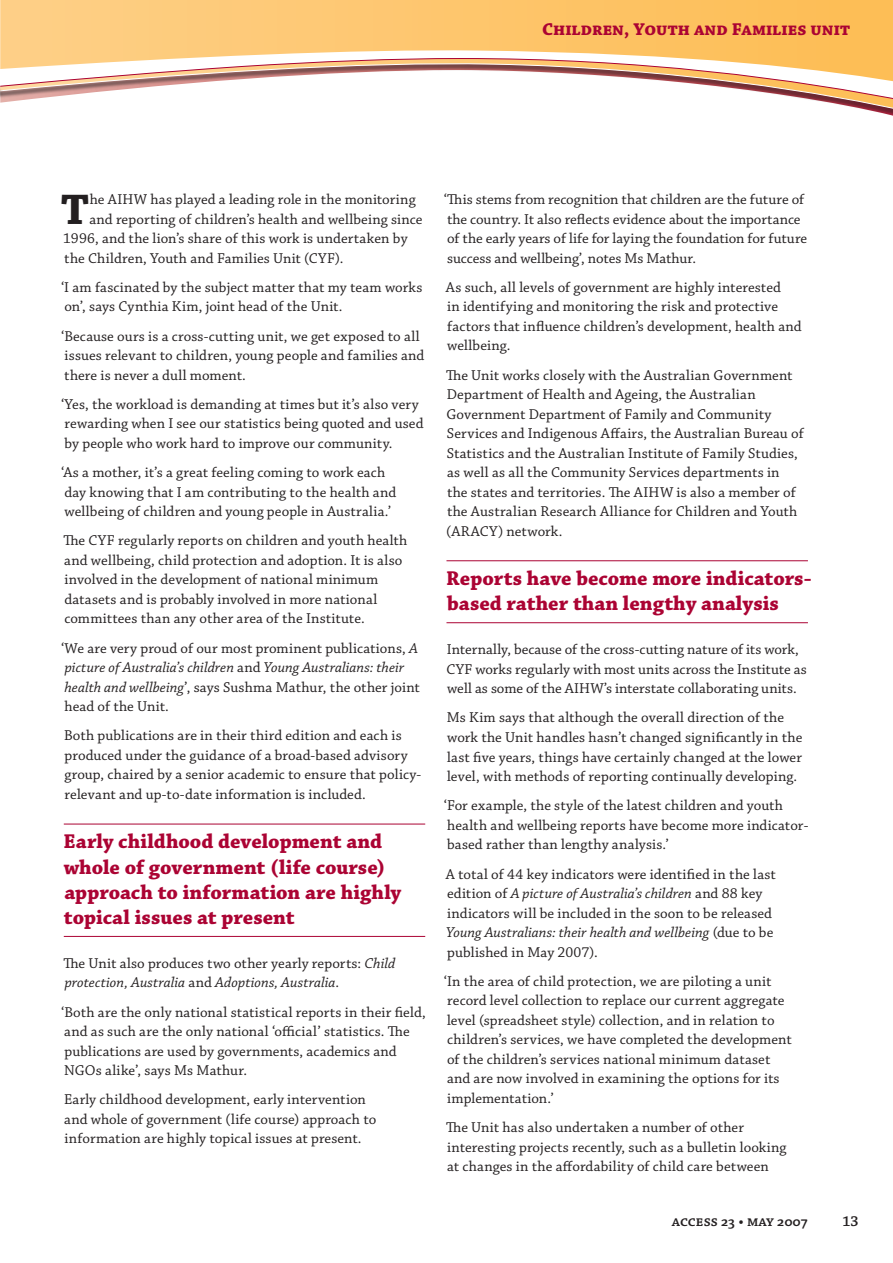
<style>
.page{position:relative;width:893px;height:1263px;background:#fff}
.page>*{position:absolute;margin:0;border:0;box-sizing:border-box;transform-origin:0 0}
.t1{font:700 45px "Chaparral Pro";color:#231f20}
.t2{font:700 21px/25.2px "Chaparral Pro";color:#ab0333}
.t3{font:700 18px "Chaparral Pro";color:#ab0333}
.t4{font:15px/19.5px "Chaparral Pro";letter-spacing:.005em;color:#231f20}
.t5{font:600 15px "Chaparral Pro";color:#231f20}
.s1{font-style:italic}
</style>
<div class="page">
<svg style="left:0;top:0;width:893px;height:57px"></svg>
<hr style="left:64px;top:824px;width:361px;height:1px;background:#ab0333">
<hr style="left:64px;top:936px;width:361px;height:1px;background:#ab0333">
<hr style="left:446px;top:560px;width:362px;height:1px;background:#ab0333">
<hr style="left:446px;top:622px;width:362px;height:1px;background:#ab0333">
<svg style="left:0;top:58px;width:893px;height:58px"></svg>
<p class="t3" style="left:542px;top:18px;width:310px">Children, Youth and Families unit</p>
<h1 class="t1" style="left:61px;top:183px;width:29px">T</h1>
<p class="t4" style="left:90px;top:190px;width:327px">he AIHW has played a leading role in the monitoring</p>
<p class="t4" style="left:89px;top:210px;width:335px">and reporting of children’s health and wellbeing since</p>
<p class="t4" style="left:63px;top:229px;width:346px">1996, and the lion’s share of this work is undertaken by</p>
<p class="t4" style="left:64px;top:249px;width:279px">the Children, Youth and Families Unit (CYF).</p>
<p class="t4" style="left:61px;top:278px;width:363px">‘I am fascinated by the subject matter that my team works on’, says Cynthia Kim, joint head of the Unit.</p>
<p class="t4" style="left:61px;top:327px;width:365px">‘Because ours is a cross-cutting unit, we get exposed to all issues relevant to children, young people and families and there is never a dull moment.</p>
<p class="t4" style="left:61px;top:395px;width:364px">‘Yes, the workload is demanding at times but it’s also very rewarding when I see our statistics being quoted and used by people who work hard to improve our community.</p>
<p class="t4" style="left:61px;top:463px;width:337px">‘As a mother, it’s a great feeling coming to work each day knowing that I am contributing to the health and wellbeing of children and young people in Australia.’</p>
<p class="t4" style="left:63px;top:531px;width:346px">The CYF regularly reports on children and youth health and wellbeing, child protection and adoption. It is also involved in the development of national minimum datasets and is probably involved in more national committees than any other area of the Institute.</p>
<p class="t4" style="left:61px;top:639px;width:360px">‘We are very proud of our most prominent publications, <span class="s1">A picture of Australia’s children</span> and <span class="s1">Young Australians: their health and wellbeing</span>’, says Sushma Mathur, the other joint head of the Unit.</p>
<p class="t4" style="left:64px;top:726px;width:359px">Both publications are in their third edition and each is produced under the guidance of a broad-based advisory group, chaired by a senior academic to ensure that policy&shy;relevant and up-to-date information is included.</p>
<h2 class="t2" style="left:64px;top:830px;width:339px">Early childhood development and whole of government (life course) approach to information are highly topical issues at present</h2>
<p class="t4" style="left:63px;top:954px;width:334px">The Unit also produces two other yearly reports: <span class="s1">Child protection, Australia</span> and <span class="s1">Adoptions, Australia</span>.</p>
<p class="t4" style="left:61px;top:1003px;width:366px">‘Both are the only national statistical reports in their field, and as such are the only national ‘official’ statistics. The publications are used by governments, academics and NGOs alike’, says Ms Mathur.</p>
<p class="t4" style="left:64px;top:1090px;width:314px">Early childhood development, early intervention and whole of government (life course) approach to information are highly topical issues at present.</p>
<p class="t4" style="left:444px;top:190px;width:365px">‘This stems from recognition that children are the future of the country. It also reflects evidence about the importance of the early years of life for laying the foundation for future success and wellbeing’, notes Ms Mathur.</p>
<p class="t4" style="left:446px;top:278px;width:357px">As such, all levels of government are highly interested<br>in identifying and monitoring the risk and protective factors that influence children’s development, health and wellbeing.</p>
<p class="t4" style="left:446px;top:366px;width:359px">The Unit works closely with the Australian Government Department of Health and Ageing, the Australian Government Department of Family and Community Services and Indigenous Affairs, the Australian Bureau of Statistics and the Australian Institute of Family Studies, as well as all the Community Services departments in<br>the states and territories. The AIHW is also a member of the Australian Research Alliance for Children and Youth (ARACY) network.</p>
<h2 class="t2" style="left:446px;top:567px;width:367px">Reports have become more indicators&shy;based rather than lengthy analysis</h2>
<p class="t4" style="left:446px;top:640px;width:362px">Internally, because of the cross-cutting nature of its work,<br>CYF works regularly with most units across the Institute as well as some of the AIHW’s interstate collaborating units.</p>
<p class="t4" style="left:447px;top:709px;width:357px">Ms Kim says that although the overall direction of the work the Unit handles hasn’t changed significantly in the last five years, things have certainly changed at the lower level, with methods of reporting continually developing.</p>
<p class="t4" style="left:444px;top:796px;width:366px">‘For example, the style of the latest children and youth health and wellbeing reports have become more indicator&shy;based rather than lengthy analysis.’</p>
<p class="t4" style="left:446px;top:865px;width:332px">A total of 44 key indicators were identified in the last edition of <span class="s1">A picture of Australia’s children</span> and 88 key indicators will be included in the soon to be released <span class="s1">Young Australians: their health and wellbeing</span> (due to be published in May 2007).</p>
<p class="t4" style="left:444px;top:972px;width:349px">‘In the area of child protection, we are piloting a unit record level collection to replace our current aggregate level (spreadsheet style) collection, and in relation to children’s services, we have completed the development of the children’s services national minimum dataset and are now involved in examining the options for its implementation.’</p>
<p class="t4" style="left:446px;top:1118px;width:342px">The Unit has also undertaken a number of other interesting projects recently, such as a bulletin looking at changes in the affordability of child care between</p>
<p class="t5" style="left:672px;top:1213px;width:138px">Access 23 • May 2007</p>
<p class="t5" style="left:842px;top:1213px;width:16px">13</p>
</div>
